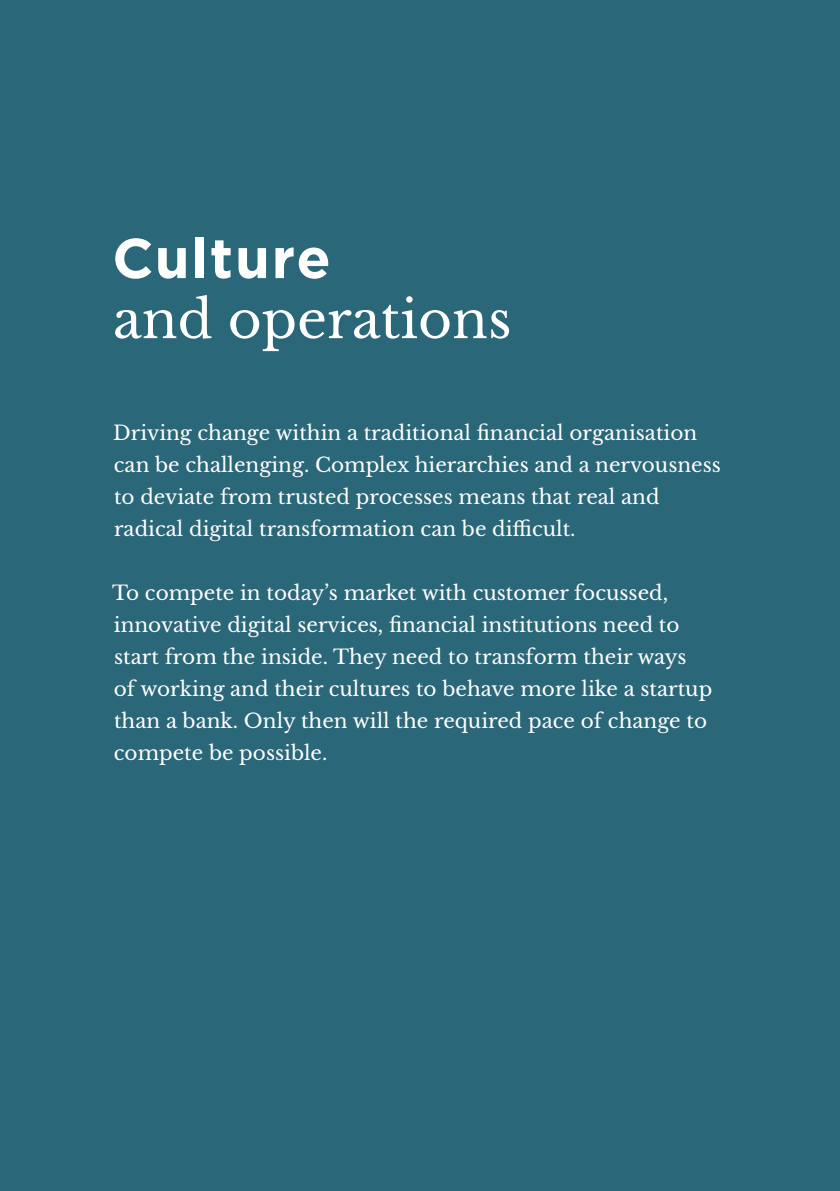
<style>
.page{position:relative;width:840px;height:1191px;background:#fff}
.page>*{position:absolute;margin:0;border:0;box-sizing:border-box;transform-origin:0 0}
.t1{font:700 56px "Gotham";letter-spacing:.03em;color:#fff}
.t2{font:52px "Libre Baskerville";color:#fff}
.t3{font:20px/32px "Libre Baskerville";color:#fff}
</style>
<div class="page">
<div style="left:0;top:0;width:839px;height:1191px;background:#2a6779"></div>
<h1 class="t1" style="left:112px;top:221px;width:220px">Culture</h1>
<h2 class="t2" style="left:113px;top:288px;width:400px">and operations</h2>
<p class="t3" style="left:113px;top:417px;width:609px">Driving change within a traditional financial organisation can be challenging. Complex hierarchies and a nervousness to deviate from trusted processes means that real and radical digital transformation can be difficult.</p>
<p class="t3" style="left:112px;top:577px;width:601px">To compete in today’s market with customer focussed, innovative digital services, financial institutions need to start from the inside. They need to transform their ways<br>of working and their cultures to behave more like a startup than a bank. Only then will the required pace of change to compete be possible.</p>
</div>
